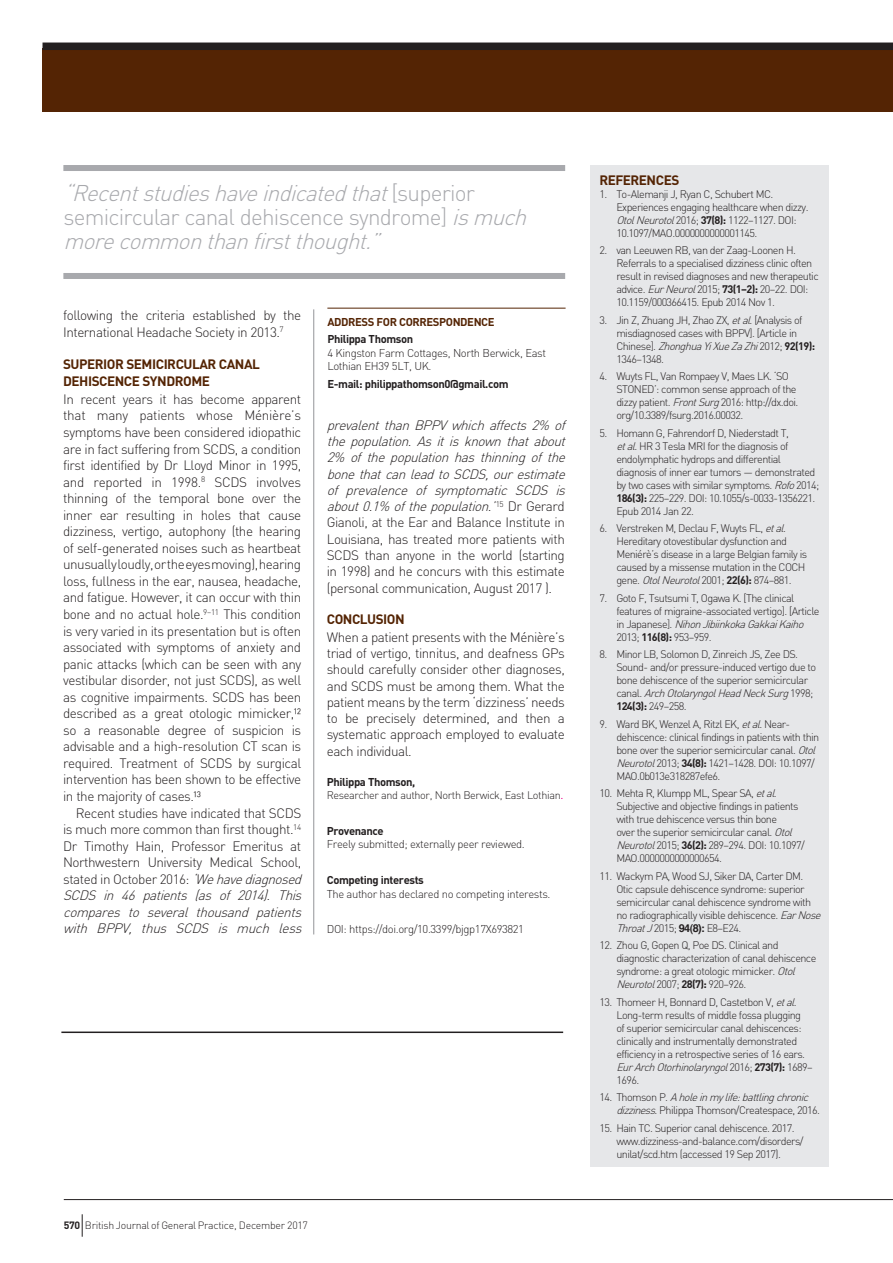
<style>
.page{position:relative;width:893px;height:1263px;background:#fff}
.page>*{position:absolute;margin:0;border:0;box-sizing:border-box;transform-origin:0 0}
.t1{font:italic 300 22.5px/24px "DIN";color:#a8a9ad}
.Body_Copy_First_para{font:300 13.5px/16.5px "DIN";letter-spacing:-.035em;color:#231f20;text-align:justify}
.Body_copy_indent{font:italic 300 13.5px/16.4px "DIN";color:#231f20}
.Body_copy_indent-2{font:300 13.5px/16.5px "DIN";letter-spacing:-.035em;color:#231f20}
.Sub_Head_B_Header{font:700 13.5px/16.8px "DIN";letter-spacing:-.035em;color:#542404}
.Reference_heading{font:700 13.5px "DIN";letter-spacing:-.035em;color:#542404}
.Address_Copy{font:300 11.25px/13.5px "DIN";letter-spacing:-.035em;color:#231f20}
.Address_Copy_Bold{font:700 11.25px "DIN";letter-spacing:-.035em;color:#231f20}
.Address_title{font:700 11.25px "DIN";letter-spacing:-.035em;color:#542404}
.References_Copy{font:300 10.8px/13px "DIN";letter-spacing:-.055em;color:#231f20}
.Address_Copy-2{font:300 10.8px "DIN";letter-spacing:-.035em;color:#231f20}
.t2{font:300 10.5px "DIN";letter-spacing:-.025em;color:#231f20}
.s1{font-style:normal}
.s2{font-style:italic}
.s3{font-weight:400;font-size:11.25px;color:#ed028c}
.s4{font-weight:700}
.s5{font-family:"Helvetica";font-weight:700}
</style>
<div class="page">
<div style="left:591px;top:165px;width:238px;height:1001px;background:#e6e7e9"></div>
<hr style="left:313px;top:309px;width:1px;height:625px;background:#939598">
<hr style="left:327px;top:308px;width:239px;height:1px;background:#542404">
<div style="left:43px;top:48px;width:850px;height:64px;background:#542404"></div>
<div style="left:63px;top:165px;width:502px;height:6px;background:#a8a9ad"></div>
<div style="left:63px;top:273px;width:502px;height:6px;background:#a8a9ad"></div>
<hr style="left:61px;top:1031px;width:502px;height:2px;background:#231f20">
<hr style="left:64px;top:1199px;width:829px;height:1px;background:#231f20">
<svg style="left:82px;top:1214px;width:1px;height:23px"></svg>
<div style="left:43px;top:43px;width:850px;height:7px;background:#231f20"></div>
<p class="t1" style="left:63px;top:181px;width:472px">“Recentstudieshaveindicatedthat<span class="s1">[ s u p e r i o r semicircular canal dehiscence syndrome]</span> ismuch morecommonthanfirstthought.”</p>
<p class="Body_copy_indent-2" style="left:63px;top:307px;width:240px">following the criteria established by the<br>International Headache Society in 2013.<sup>7</sup></p>
<p class="Sub_Head_B_Header" style="left:63px;top:355px;width:198px">SUPERIOR SEMICIRCULAR CANAL<br>DEHISCENCE SYNDROME</p>
<p class="Body_Copy_First_para" style="left:63px;top:391px;width:240px">In recent years it has become apparent that many patients whose Ménière’s symptoms have been considered idiopathic are in fact suffering from SCDS, a condition first identified by Dr Lloyd Minor in 1995, and reported in 1998.<sup>8</sup> SCDS involves thinning of the temporal bone over the inner ear resulting in holes that cause dizziness, vertigo, autophony (the hearing of self-generated noises such as heartbeat unusually loudly, or the eyes moving), hearing loss, fullness in the ear, nausea, headache, and fatigue. However, it can occur with thin bone and no actual hole.<sup>9–11</sup> This condition is very varied in its presentation but is often associated with symptoms of anxiety and panic attacks (which can be seen with any vestibular disorder, not just SCDS), as well as cognitive impairments. SCDS has been described as a great otologic mimicker,¹² so a reasonable degree of suspicion is advisable and a high-resolution CT scan is required. Treatment of SCDS by surgical intervention has been shown to be effective in the majority of cases.¹³</p>
<p class="Body_copy_indent-2" style="left:63px;top:804px;width:244px;text-indent:13px">Recent studies have indicated that SCDS is much more common than first thought.<sup>14<br></sup>Dr Timothy Hain, Professor Emeritus at Northwestern University Medical School, stated in October 2016: <span class="s2">‘Wehavediagnosed SCDS in 46 patients (as of 2014). This compares to several thousand patients with BPPV, thus SCDS is much less</span></p>
<p class="Address_title" style="left:327px;top:314px;width:169px">ADDRESS FOR CORRESPONDENCE</p>
<p class="Address_Copy_Bold" style="left:327px;top:332px;width:87px">Philippa Thomson</p>
<p class="Address_Copy" style="left:327px;top:346px;width:220px">4 Kingston Farm Cottages, North Berwick, East<br>Lothian EH39 5LT, UK.</p>
<p class="Address_Copy_Bold" style="left:327px;top:377px;width:183px">E-mail: philippathomson0@gmail.com</p>
<p class="Body_copy_indent" style="left:327px;top:417px;width:244px">prevalentthanBPPVwhichaffects2% of the population. As it is known that about 2% of the population has thinning of the bonethatcanleadtoSCDS,ourestimate of prevalence of symptomatic SCDS is about0.1% ofthepopulation.’<sup>1</sup> <sup>5</sup> <span class="s1">D r G e ra r d Gianoli, at the Ear and Balance Institute in Louisiana, has treated more patients with SCDS than anyone in the world (starting in 1998) and he concurs with this estimate (personal communication, August 2017 ).</span></p>
<p class="Sub_Head_B_Header" style="left:327px;top:610px;width:79px">CONCLUSION</p>
<p class="Body_Copy_First_para" style="left:327px;top:629px;width:240px">When a patient presents with the Ménière’s triad of vertigo, tinnitus, and deafness GPs should carefully consider other diagnoses, and SCDS must be among them. What the patient means by the term ‘dizziness’ needs to be precisely determined, and then a systematic approach employed to evaluate each individual.</p>
<p class="Address_Copy_Bold" style="left:327px;top:774px;width:90px">Philippa Thomson,</p>
<p class="Address_Copy-2" style="left:327px;top:789px;width:238px">Researcher and author, North Berwick, East Lothian<span class="s3">.</span></p>
<p class="Address_Copy_Bold" style="left:327px;top:823px;width:58px">Provenance</p>
<p class="Address_Copy" style="left:327px;top:837px;width:200px">Freely submitted; externally peer reviewed.</p>
<p class="Address_Copy_Bold" style="left:327px;top:873px;width:99px">Competing interests</p>
<p class="Address_Copy" style="left:327px;top:887px;width:225px">The author has declared no competing interests.</p>
<p class="Address_Copy" style="left:327px;top:922px;width:199px">DOI: https://doi.org/10.3399/bjgp17X693821</p>
<p class="t2" style="left:64px;top:1219px;width:246px"><span class="s4">570</span> British Journal of General Practice, December 2017</p>
<p class="Reference_heading" style="left:599px;top:171px;width:81px">REFERENCES</p>
<p class="References_Copy" style="left:616px;top:187px;width:194px;text-indent:-17px">1. To-Alemanji J, Ryan C, Schubert MC.<br>Experiences engaging healthcare when dizzy.<br><span class="s2">OtolNeurotol</span>2016; <span class="s4">37(8):</span> 1122–1127. DOI:<br>10.1097/MAO.0000000000001145.</p>
<p class="References_Copy" style="left:616px;top:244px;width:204px;text-indent:-17px">2. van Leeuwen RB, van der Zaag-Loonen H.<br>Referrals to a specialised dizziness clinic often result in revised diagnoses and new therapeutic advice. <span class="s2">EurNeurol</span>2015; <span class="s4">73(1–2):</span> 20–22. DOI:<br>10.1159/000366415. Epub 2014 Nov 1.</p>
<p class="References_Copy" style="left:616px;top:313px;width:200px;text-indent:-17px">3. Jin Z, Zhuang JH, Zhao ZX, <span class="s2">etal</span>. [Analysis of misdiagnosed cases with BPPV]. [Article in Chinese]. <span class="s2">ZhonghuaYiXueZaZhi</span>2012; <span class="s4">92(19):<br></span>1346–1348.</p>
<p class="References_Copy" style="left:616px;top:370px;width:184px;text-indent:-17px">4. Wuyts FL, Van Rompaey V, Maes LK. ‘SO STONED’: common sense approach of the dizzy patient. <span class="s2">FrontSurg</span>2016: http://dx.doi. org/10.3389/fsurg.2016.00032.</p>
<p class="References_Copy" style="left:616px;top:426px;width:204px;text-indent:-17px">5. Homann G, Fahrendorf D, Niederstadt T,<br><span class="s2">etal</span>. HR 3 Tesla MRI for the diagnosis of endolymphatic hydrops and differential diagnosis of inner ear tumors — demonstrated by two cases with similar symptoms. <span class="s2">Rofo</span>2014; <span class="s4">186(3):</span> 225–229. DOI: 10.1055/s-0033-1356221.<br>Epub 2014 Jan 22.</p>
<p class="References_Copy" style="left:616px;top:522px;width:192px;text-indent:-17px">6. Verstreken M, Declau F, Wuyts FL, <span class="s2">etal</span>.<br>Hereditary otovestibular dysfunction and Meniérè’s disease in a large Belgian family is caused by a missense mutation in the COCH gene. <span class="s2">OtolNeurotol</span>2001; <span class="s4">22(6):</span> 874–881.</p>
<p class="References_Copy" style="left:616px;top:591px;width:205px;text-indent:-17px">7. Goto F, Tsutsumi T, Ogawa K. [The clinical features of migraine-associated vertigo]. [Article i n J a p a n e s e ] . <span class="s2">NihonJibiinkokaGakkaiKaiho </span>2013; <span class="s4">116(8):</span> 953–959.</p>
<p class="References_Copy" style="left:616px;top:648px;width:201px;text-indent:-17px">8. Minor LB, Solomon D, Zinreich JS, Zee DS.<br>Sound- and/or pressure-induced vertigo due to bone dehiscence of the superior semicircular<br>c a n a l . <span class="s2">ArchOtolaryngolHeadNeckSurg</span>1 9 9 8 ; <span class="s4">124(3):</span> 249–258.</p>
<p class="References_Copy" style="left:616px;top:717px;width:204px;text-indent:-17px">9. Ward BK, Wenzel A, Ritzl EK, <span class="s2">etal</span>. Near&shy;dehiscence: clinical findings in patients with thin bone over the superior semicircular canal. <span class="s2">Otol Neurotol</span>2013; <span class="s4">34(8):</span> 1421–1428. DOI: 10.1097/ MAO.0b013e318287efe6.</p>
<p class="References_Copy" style="left:616px;top:787px;width:190px;text-indent:-17px">10. Mehta R, Klumpp ML, Spear SA, <span class="s2">etal</span>.<br>Subjective and objective findings in patients with true dehiscence versus thin bone<br>over the superior semicircular canal. <span class="s2">Otol Neurotol</span>2015; <span class="s4">36(2):</span> 289–294. DOI: 10.1097/ MAO.0000000000000654.</p>
<p class="References_Copy" style="left:616px;top:869px;width:209px;text-indent:-17px">11. Wackym PA, Wood SJ, Siker DA, Carter DM.<br>Otic capsule dehiscence syndrome: superior semicircular canal dehiscence syndrome with no radiographically visible dehiscence. <span class="s2">EarNose ThroatJ</span>2015; <span class="s5">94(8):</span> E8–E24.</p>
<p class="References_Copy" style="left:616px;top:939px;width:201px;text-indent:-17px">12. Zhou G, Gopen Q, Poe DS. Clinical and diagnostic characterization of canal dehiscence syndrome: a great otologic mimicker. <span class="s2">Otol Neurotol</span>2007; <span class="s4">28(7):</span> 920–926.</p>
<p class="References_Copy" style="left:616px;top:995px;width:198px;text-indent:-17px">13. Thomeer H, Bonnard D, Castetbon V, <span class="s2">etal</span>.<br>Long-term results of middle fossa plugging<br>of superior semicircular canal dehiscences: clinically and instrumentally demonstrated efficiency in a retrospective series of 16 ears.<br><span class="s2">EurArchOtorhinolaryngol</span>2 0 1 6 ; <span class="s4">2 7 3 ( 7 ) :</span> 1 6 8 9 – 1696.</p>
<p class="References_Copy" style="left:616px;top:1091px;width:205px;text-indent:-17px">1 4 . T h o m s o n P . <span class="s2">Aholeinmylife:battlingchronic dizziness</span>. Philippa Thomson/Createspace, 2016.</p>
<p class="References_Copy" style="left:616px;top:1121px;width:189px;text-indent:-17px">15. Hain TC. Superior canal dehiscence. 2017. www.dizziness-and-balance.com/disorders/ unilat/scd.htm (accessed 19 Sep 2017).</p>
</div>
